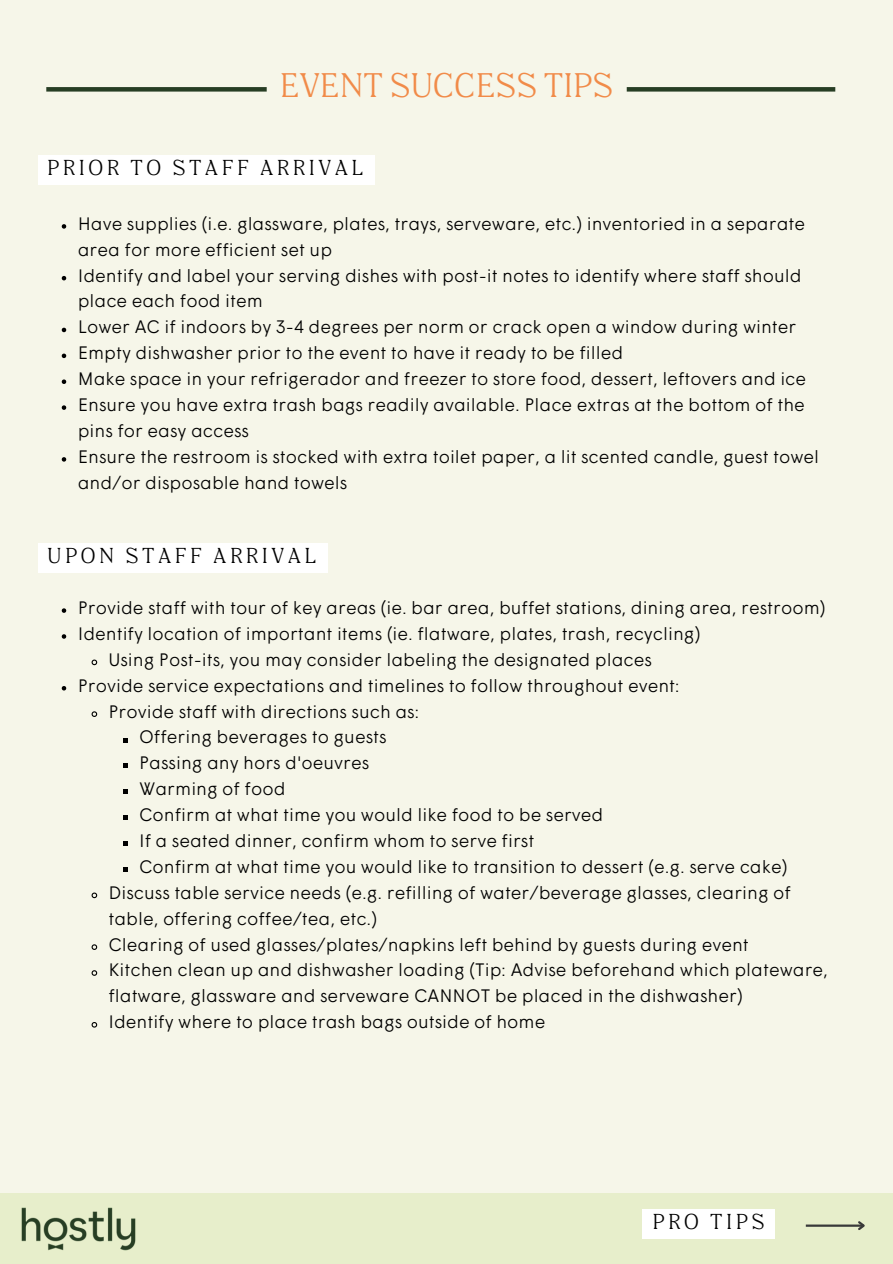
<style>
.page{position:relative;width:893px;height:1264px;background:#fff}
.page>*{position:absolute;margin:0;border:0;box-sizing:border-box;transform-origin:0 0}
.t1{font:33.15px "Nib Pro";color:#f18b49}
.t2{font:21px "Nib Pro";letter-spacing:.17em;color:#000}
.t3{font:300 18px/25.8px "Wigrum";color:#000}
</style>
<div class="page">
<div style="left:0;top:0;width:892px;height:1263px;background:#f6f6e9"></div>
<svg style="left:62px;top:224px;width:4px;height:5px"></svg>
<svg style="left:62px;top:276px;width:4px;height:4px"></svg>
<svg style="left:62px;top:328px;width:4px;height:4px"></svg>
<svg style="left:62px;top:353px;width:4px;height:5px"></svg>
<svg style="left:62px;top:379px;width:4px;height:5px"></svg>
<svg style="left:62px;top:405px;width:4px;height:5px"></svg>
<svg style="left:62px;top:457px;width:4px;height:4px"></svg>
<div style="left:39px;top:155px;width:336px;height:29px;background:#fff"></div>
<svg style="left:62px;top:608px;width:4px;height:5px"></svg>
<svg style="left:62px;top:634px;width:4px;height:4px"></svg>
<svg style="left:91px;top:659px;width:7px;height:7px"></svg>
<svg style="left:62px;top:686px;width:4px;height:4px"></svg>
<svg style="left:91px;top:711px;width:7px;height:6px"></svg>
<svg style="left:124px;top:738px;width:4px;height:4px"></svg>
<svg style="left:124px;top:763px;width:4px;height:5px"></svg>
<svg style="left:124px;top:789px;width:4px;height:5px"></svg>
<svg style="left:124px;top:815px;width:4px;height:5px"></svg>
<svg style="left:124px;top:841px;width:4px;height:4px"></svg>
<svg style="left:124px;top:867px;width:4px;height:4px"></svg>
<svg style="left:91px;top:892px;width:7px;height:7px"></svg>
<svg style="left:91px;top:944px;width:7px;height:6px"></svg>
<svg style="left:91px;top:970px;width:7px;height:6px"></svg>
<svg style="left:91px;top:1022px;width:7px;height:6px"></svg>
<div style="left:39px;top:543px;width:289px;height:30px;background:#fff"></div>
<div style="left:0;top:1192px;width:892px;height:71px;background:#e7eecb"></div>
<hr style="left:805px;top:1224px;width:58px;height:2px;background:#393939">
<svg style="left:855px;top:1221px;width:10px;height:9px"></svg>
<div style="left:642px;top:1208px;width:132px;height:30px;background:#fff"></div>
<img style="left:2px;top:1192px;width:152px;height:59px">
<div style="left:46px;top:87px;width:789px;height:5px;background:#273e24"></div>
<div style="left:267px;top:66px;width:359px;height:46px;background:#f6f6e9;border-radius:11px"></div>
<h2 class="t1" style="left:280px;top:71px;width:335px">EVENT SUCCESS TIPS</h2>
<p class="t2" style="left:47px;top:158px;width:317px">PRIOR TO STAFF ARRIVAL</p>
<h1 class="t3" style="left:78px;top:212px;width:728px">Have supplies (i.e. glassware, plates, trays, serveware, etc.) inventoried in a separate area for more efficient set up</h1>
<h2 class="t3" style="left:78px;top:264px;width:725px">Identify and label your serving dishes with post-it notes to identify where staff should place each food item</h2>
<p class="t3" style="left:78px;top:316px;width:720px">Lower AC if indoors by 3-4 degrees per norm or crack open a window during winter</p>
<p class="t3" style="left:78px;top:342px;width:547px">Empty dishwasher prior to the event to have it ready to be filled</p>
<p class="t3" style="left:78px;top:368px;width:730px">Make space in your refrigerador and freezer to store food, dessert, leftovers and ice</p>
<p class="t3" style="left:78px;top:393px;width:728px">Ensure you have extra trash bags readily available. Place extras at the bottom of the pins for easy access</p>
<p class="t3" style="left:78px;top:445px;width:742px">Ensure the restroom is stocked with extra toilet paper, a lit scented candle, guest towel and/or disposable hand towels</p>
<p class="t2" style="left:47px;top:547px;width:270px">UPON STAFF ARRIVAL</p>
<p class="t3" style="left:78px;top:596px;width:749px">Provide staff with tour of key areas (ie. bar area, buffet stations, dining area, restroom)</p>
<h2 class="t3" style="left:78px;top:622px;width:624px">Identify location of important items (ie. flatware, plates, trash, recycling)</h2>
<p class="t3" style="left:108px;top:648px;width:545px">Using Post-its, you may consider labeling the designated places</p>
<p class="t3" style="left:78px;top:674px;width:603px">Provide service expectations and timelines to follow throughout event:</p>
<p class="t3" style="left:108px;top:700px;width:312px">Provide staff with directions such as:</p>
<p class="t3" style="left:139px;top:726px;width:249px">Offering beverages to guests</p>
<p class="t3" style="left:139px;top:752px;width:232px">Passing any hors d'oeuvres</p>
<p class="t3" style="left:139px;top:777px;width:148px">Warming of food</p>
<p class="t3" style="left:139px;top:803px;width:466px">Confirm at what time you would like food to be served</p>
<p class="t3" style="left:139px;top:829px;width:397px">If a seated dinner, confirm whom to serve first</p>
<p class="t3" style="left:139px;top:855px;width:650px">Confirm at what time you would like to transition to dessert (e.g. serve cake)</p>
<p class="t3" style="left:108px;top:881px;width:684px">Discuss table service needs (e.g. refilling of water/beverage glasses, clearing of table, offering coffee/tea, etc.)</p>
<p class="t3" style="left:108px;top:933px;width:642px">Clearing of used glasses/plates/napkins left behind by guests during event</p>
<p class="t3" style="left:108px;top:959px;width:721px">Kitchen clean up and dishwasher loading (Tip: Advise beforehand which plateware, flatware, glassware and serveware CANNOT be placed in the dishwasher)</p>
<p class="t3" style="left:108px;top:1010px;width:438px">Identify where to place trash bags outside of home</p>
<p class="t2" style="left:652px;top:1212px;width:114px">PRO TIPS</p>
</div>
